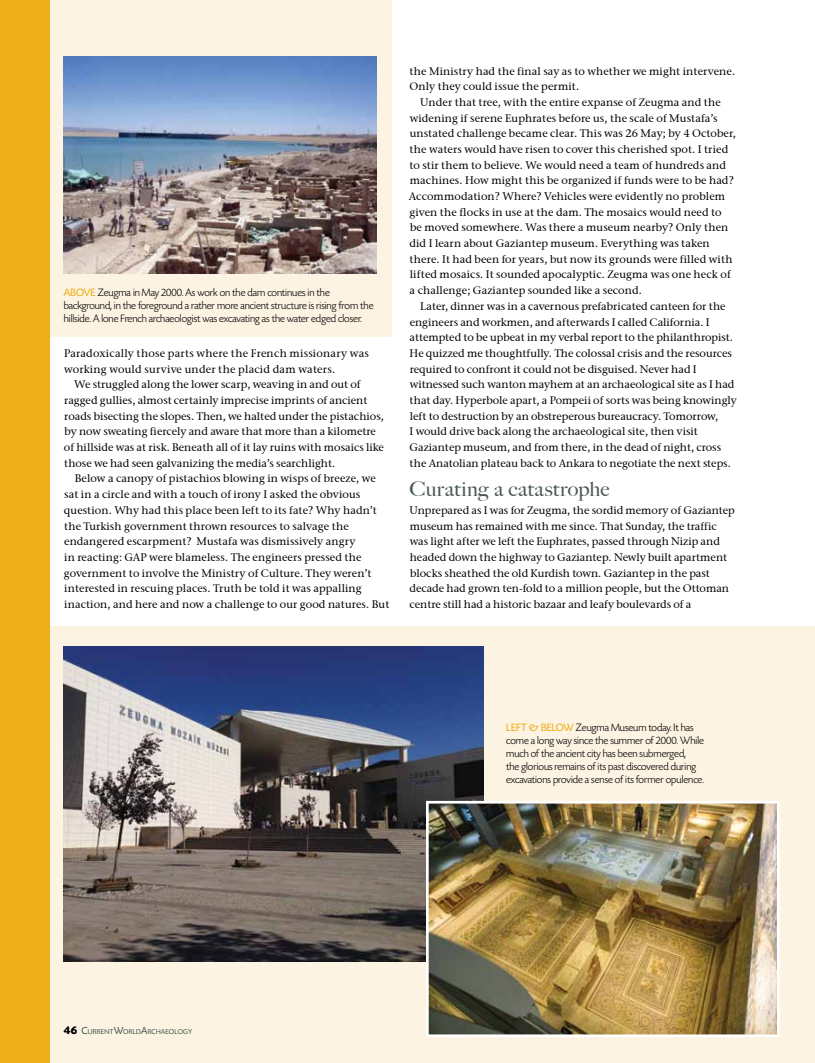
<style>
.page{position:relative;width:815px;height:1063px;background:#fff}
.page>*{position:absolute;margin:0;border:0;box-sizing:border-box;transform-origin:0 0}
.t1{font:500 20px "Big Caslon";color:#485950;scale:1.04 1}
.t2{font:300 11.25px/13.1px "Today SHOP";color:#000}
.t3{font:11px/15.6px "Stone Serif ITCTT Medium";color:#000}
.t4{font:11px/15.6px "Stone Serif ITCTT Medium";letter-spacing:.02em;color:#000}
.t5{font:7.38px "Today SHOP";letter-spacing:.03em;color:#485950}
.s1{font-weight:400;color:#eeae19}
.s2{font-weight:700;font-size:11.75px;color:#000}
.s3{font-size:10.62px}
</style>
<div class="page">
<div style="left:28px;top:0;width:364px;height:337px;background:#fdf3e2"></div>
<div style="left:37px;top:626px;width:778px;height:437px;background:#fdf3e2"></div>
<div style="left:0;top:0;width:50px;height:1063px;background:#eeae19"></div>
<img style="left:64px;top:57px;width:313px;height:216px">
<img style="left:64px;top:646px;width:420px;height:315px">
<img style="left:430px;top:805px;width:346px;height:228px">
<div style="left:426px;top:801px;width:354px;height:236px;border:3px solid #fff"></div>
<p class="t2" style="left:64px;top:286px;width:311px"><span class="s1">ABOVE</span> Zeugma in May 2000. As work on the dam continues in the background, in the foreground a rather more ancient structure is rising from the hillside. A lone French archaeologist was excavating as the water edged closer.</p>
<p class="t4" style="left:64px;top:345px;width:306px">Paradoxically those parts where the French missionary was working would survive under the placid dam waters.</p>
<p class="t3" style="left:64px;top:377px;width:321px;text-indent:10px">We struggled along the lower scarp, weaving in and out of ragged gullies, almost certainly imprecise imprints of ancient roads bisecting the slopes. Then, we halted under the pistachios, by now sweating fiercely and aware that more than a kilometre of hillside was at risk. Beneath all of it lay ruins with mosaics like those we had seen galvanizing the media’s searchlight.</p>
<p class="t3" style="left:64px;top:471px;width:327px;text-indent:11px">Below a canopy of pistachios blowing in wisps of breeze, we sat in a circle and with a touch of irony I asked the obvious question. Why had this place been left to its fate? Why hadn’t the Turkish government thrown resources to salvage the endangered escarpment? Mustafa was dismissively angry<br>in reacting: GAP were blameless. The engineers pressed the government to involve the Ministry of Culture. They weren’t interested in rescuing places. Truth be told it was appalling inaction, and here and now a challenge to our good natures. But</p>
<p class="t3" style="left:410px;top:63px;width:327px">the Ministry had the final say as to whether we might intervene.<br>Only they could issue the permit.</p>
<p class="t3" style="left:409px;top:94px;width:329px;text-indent:11px">Under that tree, with the entire expanse of Zeugma and the widening if serene Euphrates before us, the scale of Mustafa’s unstated challenge became clear. This was 26 May; by 4 October, the waters would have risen to cover this cherished spot. I tried to stir them to believe. We would need a team of hundreds and machines. How might this be organized if funds were to be had?<br>Accommodation? Where? Vehicles were evidently no problem given the flocks in use at the dam. The mosaics would need to<br>be moved somewhere. Was there a museum nearby? Only then did I learn about Gaziantep museum. Everything was taken there. It had been for years, but now its grounds were filled with lifted mosaics. It sounded apocalyptic. Zeugma was one heck of a challenge; Gaziantep sounded like a second.</p>
<p class="t3" style="left:410px;top:298px;width:329px;text-indent:11px">Later, dinner was in a cavernous prefabricated canteen for the engineers and workmen, and afterwards I called California. I attempted to be upbeat in my verbal report to the philanthropist.<br>He quizzed me thoughtfully. The colossal crisis and the resources required to confront it could not be disguised. Never had I witnessed such wanton mayhem at an archaeological site as I had that day. Hyperbole apart, a Pompeii of sorts was being knowingly left to destruction by an obstreperous bureaucracy. Tomorrow,<br>I would drive back along the archaeological site, then visit Gaziantep museum, and from there, in the dead of night, cross the Anatolian plateau back to Ankara to negotiate the next steps.</p>
<h1 class="t1" style="left:409px;top:473px;width:194px">Curating a catastrophe</h1>
<p class="t3" style="left:409px;top:502px;width:327px">Unprepared as I was for Zeugma, the sordid memory of Gaziantep museum has remained with me since. That Sunday, the traffic was light after we left the Euphrates, passed through Nizip and headed down the highway to Gaziantep. Newly built apartment blocks sheathed the old Kurdish town. Gaziantep in the past decade had grown ten-fold to a million people, but the Ottoman centre still had a historic bazaar and leafy boulevards of a</p>
<p class="t2" style="left:506px;top:721px;width:199px"><span class="s1">LEFT &amp; BELOW</span> Zeugma Museum today. It has come a long way since the summer of 2000. While much of the ancient city has been submerged,<br>the glorious remains of its past discovered during excavations provide a sense of its former opulence.</p>
<p class="t5" style="left:64px;top:1028px;width:130px"><span class="s2">46</span> <span class="s3">C</span>URRENT<span class="s3">W</span>ORLD<span class="s3">A</span>RCHAEOLOGY</p>
</div>
